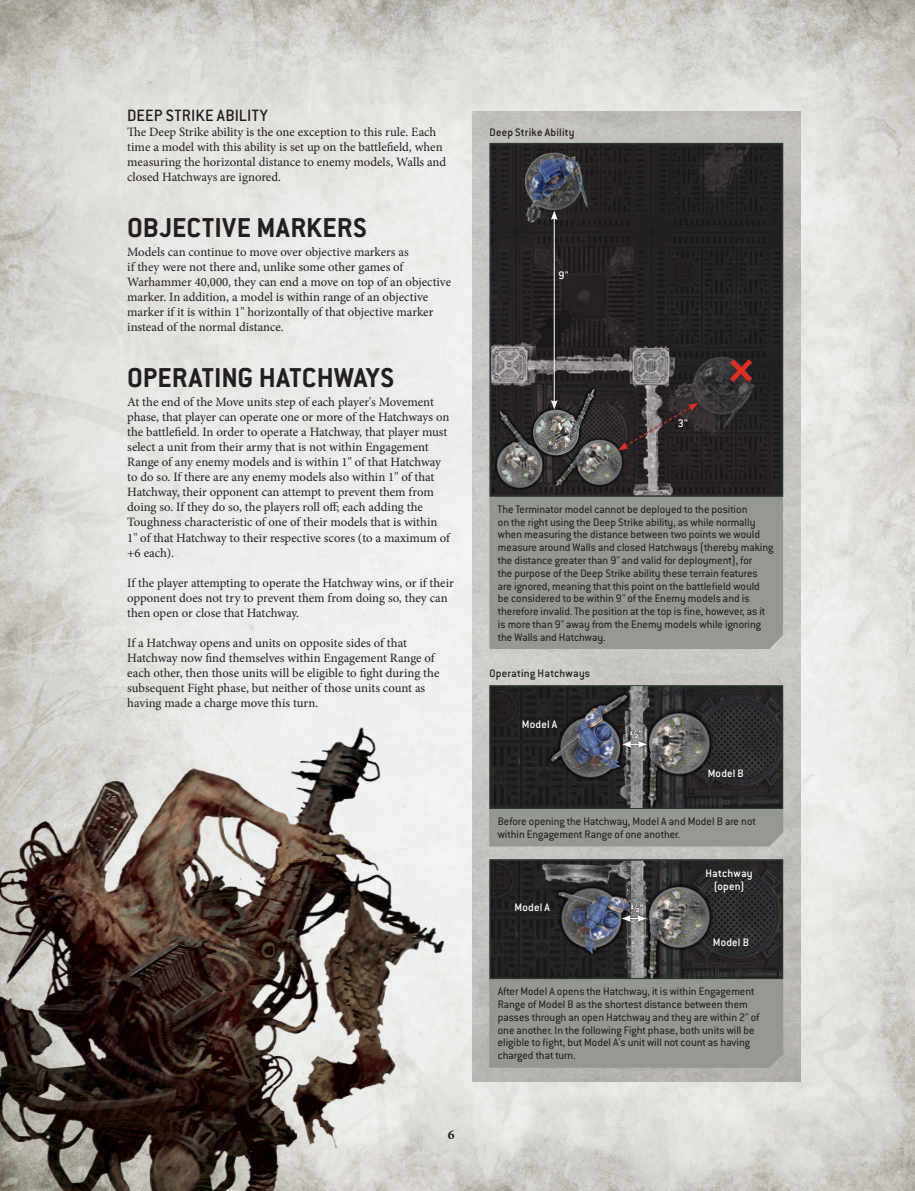
<style>
.page{position:relative;width:915px;height:1191px;background:#fff}
.page>*{position:absolute;margin:0;border:0;box-sizing:border-box;transform-origin:0 0}
._1_4_Header_4_-_Sub{font:700 30px "Conduit ITC Std";letter-spacing:.005em;color:#231f20}
._1_5_Header_5_-_Sub{font:500 18px "Conduit ITC Std";letter-spacing:.005em;color:#231f20}
.t1{font:700 13.5px "Minion Pro";color:#231f20}
._1_9_Rules_Body_Copy{font:12.75px/15px "Minion Pro";letter-spacing:-.005em;color:#231f20}
.Diagram_Caption_40K9{font:12px/12.8px "Conduit ITC Std";color:#231f20}
._2_12_Rules_Mission{font:500 12px/12.8px "Conduit ITC Std";letter-spacing:.015em;color:#fff;text-align:center}
._1_12_Header_8_-_Rul{font:500 12px "Conduit ITC Std";letter-spacing:.015em;color:#231f20}
._2_12_Rules_Mission-2{font:500 11.7px "Conduit ITC Std";color:#fff}
</style>
<div class="page">
<img style="left:0;top:0;width:914px;height:1191px">
<img style="left:472px;top:112px;width:327px;height:969px">
<img style="left:492px;top:146px;width:288px;height:348px">
<div style="left:489px;top:143px;width:294px;height:354px;border:2px solid #2d392f"></div>
<img style="left:492px;top:862px;width:288px;height:114px">
<div style="left:489px;top:859px;width:294px;height:120px;border:2px solid #2d392f"></div>
<img style="left:492px;top:688px;width:288px;height:118px">
<div style="left:489px;top:685px;width:294px;height:124px;border:2px solid #2d392f"></div>
<img style="left:531px;top:860px;width:80px;height:118px">
<img style="left:539px;top:880px;width:72px;height:88px">
<img style="left:524px;top:678px;width:135px;height:131px">
<img style="left:611px;top:675px;width:137px;height:133px">
<img style="left:611px;top:848px;width:137px;height:130px">
<img style="left:491px;top:337px;width:199px;height:158px">
<img style="left:457px;top:401px;width:80px;height:130px">
<img style="left:504px;top:383px;width:99px;height:98px">
<img style="left:537px;top:397px;width:117px;height:100px">
<svg style="left:614px;top:391px;width:88px;height:71px;background:#413a3b"></svg>
<svg style="left:548px;top:235px;width:12px;height:177px;background:#3a3637"></svg>
<hr style="left:553px;top:217px;width:1px;height:185px;background:#fff">
<svg style="left:550px;top:400px;width:7px;height:9px"></svg>
<img style="left:501px;top:136px;width:102px;height:99px">
<img style="left:665px;top:337px;width:104px;height:99px">
<div style="left:721px;top:351px;width:39px;height:39px;background:#231f20;opacity:.6"></div>
<svg style="left:724px;top:354px;width:32px;height:33px"></svg>
<div style="left:489px;top:497px;width:293px;height:152px;background:#959792"></div>
<div style="left:556px;top:269px;width:13px;height:11px;background:#231f20"></div>
<div style="left:676px;top:417px;width:13px;height:11px;background:#231f20"></div>
<svg style="left:628px;top:902px;width:17px;height:10px"></svg>
<svg style="left:703px;top:867px;width:51px;height:28px"></svg>
<svg style="left:710px;top:936px;width:40px;height:13px"></svg>
<div style="left:512px;top:901px;width:40px;height:13px;background:#231f20"></div>
<svg style="left:618px;top:912px;width:31px;height:12px"></svg>
<svg style="left:621px;top:915px;width:25px;height:7px"></svg>
<svg style="left:627px;top:727px;width:17px;height:11px"></svg>
<svg style="left:705px;top:767px;width:40px;height:13px"></svg>
<div style="left:519px;top:717px;width:40px;height:13px;background:#231f20"></div>
<svg style="left:619px;top:738px;width:30px;height:12px"></svg>
<svg style="left:622px;top:741px;width:24px;height:6px"></svg>
<div style="left:489px;top:809px;width:294px;height:37px;background:#959792"></div>
<div style="left:489px;top:979px;width:294px;height:88px;background:#959792"></div>
<img style="left:0;top:714px;width:463px;height:477px">
<p class="_1_5_Header_5_-_Sub" style="left:127px;top:105px;width:142px">DEEP STRIKE ABILITY</p>
<p class="_1_9_Rules_Body_Copy" style="left:127px;top:125px;width:320px">The Deep Strike ability is the one exception to this rule. Each time a model with this ability is set up on the battlefield, when measuring the horizontal distance to enemy models, Walls and closed Hatchways are ignored.</p>
<p class="_1_4_Header_4_-_Sub" style="left:127px;top:209px;width:241px">OBJECTIVE MARKERS</p>
<p class="_1_9_Rules_Body_Copy" style="left:127px;top:245px;width:325px">Models can continue to move over objective markers as<br>if they were not there and, unlike some other games of Warhammer 40,000, they can end a move on top of an objective marker. In addition, a model is within range of an objective marker if it is within 1" horizontally of that objective marker instead of the normal distance.</p>
<p class="_1_4_Header_4_-_Sub" style="left:127px;top:359px;width:268px">OPERATING HATCHWAYS</p>
<p class="_1_9_Rules_Body_Copy" style="left:127px;top:395px;width:324px">At the end of the Move units step of each player's Movement phase, that player can operate one or more of the Hatchways on the battlefield. In order to operate a Hatchway, that player must select a unit from their army that is not within Engagement Range of any enemy models and is within 1" of that Hatchway to do so. If there are any enemy models also within 1" of that Hatchway, their opponent can attempt to prevent them from doing so. If they do so, the players roll off; each adding the Toughness characteristic of one of their models that is within 1" of that Hatchway to their respective scores (to a maximum of +6 each).</p>
<p class="_1_9_Rules_Body_Copy" style="left:127px;top:575px;width:328px">If the player attempting to operate the Hatchway wins, or if their opponent does not try to prevent them from doing so, they can then open or close that Hatchway.</p>
<p class="_1_9_Rules_Body_Copy" style="left:127px;top:635px;width:313px">If a Hatchway opens and units on opposite sides of that Hatchway now find themselves within Engagement Range of each other, then those units will be eligible to fight during the subsequent Fight phase, but neither of those units count as having made a charge move this turn.</p>
<p class="t1" style="left:447px;top:1125px;width:8px">6</p>
<p class="_1_12_Header_8_-_Rul" style="left:489px;top:125px;width:87px">Deep Strike Ability</p>
<p class="_2_12_Rules_Mission" style="left:558px;top:268px;width:12px">9"</p>
<p class="_2_12_Rules_Mission" style="left:677px;top:416px;width:11px">3"</p>
<p class="Diagram_Caption_40K9" style="left:497px;top:502px;width:277px">The Terminator model cannot be deployed to the position<br>on the right using the Deep Strike ability, as while normally when measuring the distance between two points we would measure around Walls and closed Hatchways (thereby making the distance greater than 9" and valid for deployment), for<br>the purpose of the Deep Strike ability these terrain features are ignored, meaning that this point on the battlefield would be considered to be within 9" of the Enemy models and is therefore invalid. The position at the top is fine, however, as it is more than 9" away from the Enemy models while ignoring the Walls and Hatchway.</p>
<p class="_1_12_Header_8_-_Rul" style="left:489px;top:665px;width:102px">Operating Hatchways</p>
<p class="_2_12_Rules_Mission" style="left:521px;top:717px;width:37px">Model A</p>
<p class="_2_12_Rules_Mission-2" style="left:628px;top:727px;width:15px">½"</p>
<p class="_2_12_Rules_Mission" style="left:707px;top:766px;width:38px">Model B</p>
<p class="Diagram_Caption_40K9" style="left:497px;top:814px;width:259px">Before opening the Hatchway, Model A and Model B are not within Engagement Range of one another.</p>
<p class="_2_12_Rules_Mission" style="left:514px;top:900px;width:37px">Model A</p>
<p class="_2_12_Rules_Mission-2" style="left:629px;top:901px;width:15px">½"</p>
<p class="_2_12_Rules_Mission" style="left:705px;top:867px;width:49px">Hatchway (open)</p>
<p class="_2_12_Rules_Mission" style="left:712px;top:935px;width:38px">Model B</p>
<p class="Diagram_Caption_40K9" style="left:497px;top:985px;width:263px">After Model A opens the Hatchway, it is within Engagement Range of Model B as the shortest distance between them passes through an open Hatchway and they are within 2" of one another. In the following Fight phase, both units will be eligible to fight, but Model A's unit will not count as having charged that turn.</p>
</div>
